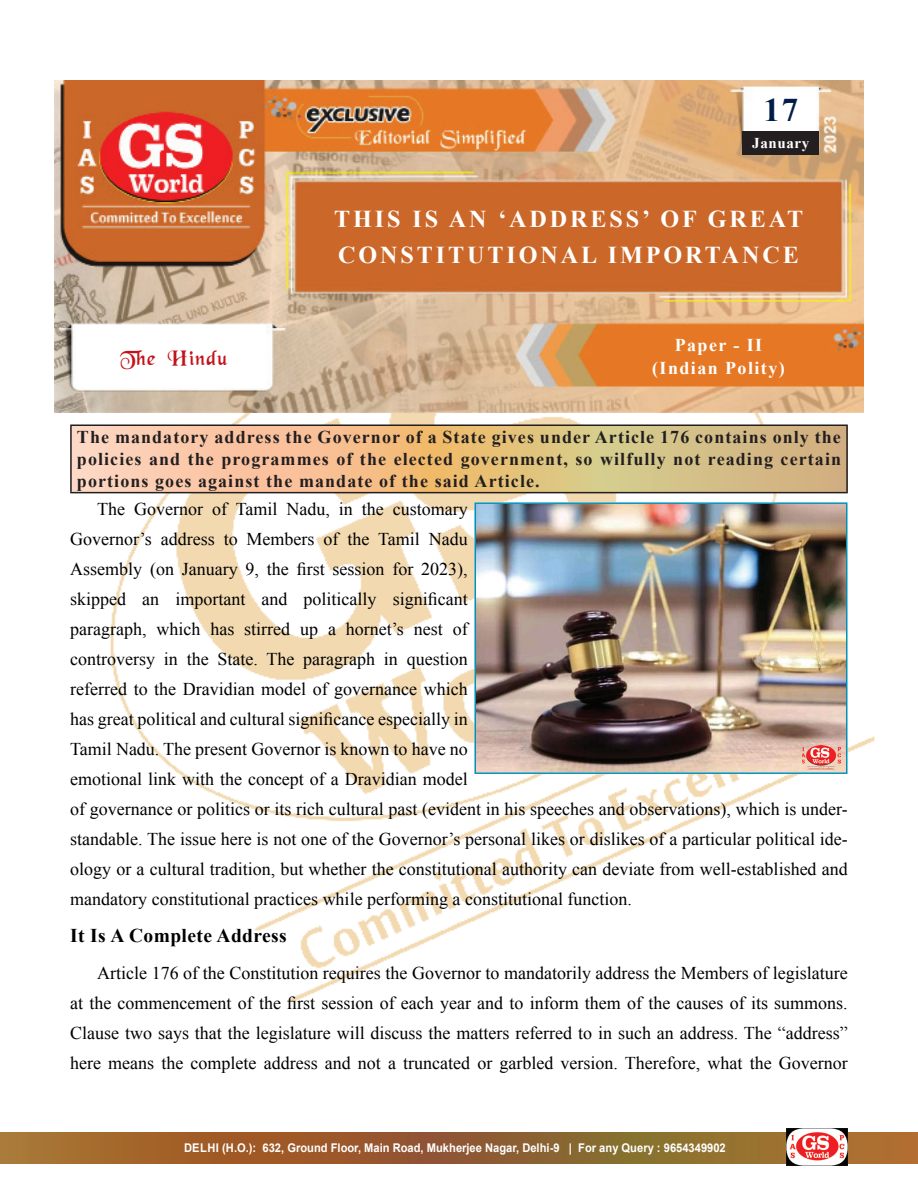
<style>
.page{position:relative;width:918px;height:1188px;background:#fff}
.page>*{position:absolute;margin:0;border:0;box-sizing:border-box;transform-origin:0 0}
.t1{font:700 33px "Times New Roman";color:#001d49}
.t2{font:700 24.15px/36px "Times New Roman";letter-spacing:.12em;color:#fff}
.t3{font:21px "Schwarzwald";letter-spacing:.02em;color:#c4121a}
.t4{font:700 19.5px "Times New Roman";letter-spacing:.02em;color:#000}
.t5{font:18px/30px "Times New Roman";color:#000}
.t6{font:700 18px/21.6px "Times New Roman";letter-spacing:.06em;color:#231f20;text-align:justify}
.t7{font:700 18px/23.5px "Times New Roman";letter-spacing:.08em;color:#fff;text-align:center}
.t8{font:700 15px "Times New Roman";letter-spacing:.04em;color:#fff}
.t9{font:700 12px "Arial";color:#fff;scale:.93 1}
</style>
<div class="page">
<svg style="left:0;top:1133px;width:917px;height:30px;background:#99652e"></svg>
<img style="left:786px;top:1128px;width:62px;height:37px">
<img style="left:111px;top:413px;width:764px;height:589px">
<hr style="left:917px;top:1133px;width:1px;height:30px;background:#b46d32">
<svg style="left:72px;top:426px;width:774px;height:66px;background:#e8c28f"></svg>
<hr style="left:70px;top:424px;width:778px;height:2px;background:#231f20">
<hr style="left:70px;top:426px;width:2px;height:66px;background:#231f20">
<hr style="left:846px;top:426px;width:2px;height:66px;background:#231f20">
<hr style="left:70px;top:492px;width:778px;height:1px;background:#231f20">
<img style="left:54px;top:81px;width:810px;height:332px">
<div style="left:742px;top:131px;width:77px;height:24px;background:#231f20"></div>
<img style="left:474px;top:502px;width:373px;height:272px">
<img style="left:802px;top:745px;width:39px;height:25px">
<h1 class="t1" style="left:763px;top:87px;width:36px">17</h1>
<p class="t8" style="left:752px;top:133px;width:58px">January</p>
<p class="t3" style="left:120px;top:346px;width:110px">The Hindu</p>
<h2 class="t2" style="left:334px;top:200px;width:471px">THIS IS AN ‘ADDRESS’ OF GREAT<br>CONSTITUTIONAL IMPORTANCE</h2>
<p class="t7" style="left:652px;top:333px;width:134px">Paper - II (Indian Polity)</p>
<p class="t6" style="left:77px;top:426px;width:766px">The mandatory address the Governor of a State gives under Article 176 contains only the policies and the programmes of the elected government, so wilfully not reading certain portions goes against the mandate of the said Article.</p>
<p class="t5" style="left:70px;top:494px;width:779px;text-indent:27px">The Governor of Tamil Nadu, in the customary<br>Governor’s address to Members of the Tamil Nadu<br>Assembly (on January 9, the first session for 2023),<br>skipped an important and politically significant<br>paragraph, which has stirred up a hornet’s nest of<br>controversy in the State. The paragraph in question<br>referred to the Dravidian model of governance which<br>has great political and cultural significance especially in<br>Tamil Nadu. The present Governor is known to have no<br>emotional link with the concept of a Dravidian model<br>of governance or politics or its rich cultural past (evident in his speeches and observations), which is under&shy;standable. The issue here is not one of the Governor’s personal likes or dislikes of a particular political ide&shy;ology or a cultural tradition, but whether the constitutional authority can deviate from well-established and mandatory constitutional practices while performing a constitutional function.</p>
<p class="t4" style="left:70px;top:922px;width:218px">It Is A Complete Address</p>
<p class="t5" style="left:70px;top:958px;width:779px;text-align:justify;text-indent:27px">Article 176 of the Constitution requires the Governor to mandatorily address the Members of legislature at the commencement of the first session of each year and to inform them of the causes of its summons.<br>Clause two says that the legislature will discuss the matters referred to in such an address. The “address” here means the complete address and not a truncated or garbled version. Therefore, what the Governor</p>
<p class="t9" style="left:184px;top:1140px;width:584px">DELHI (H.O.): 632, Ground Floor, Main Road, Mukherjee Nagar, Delhi-9 | For any Query : 9654349902</p>
</div>
